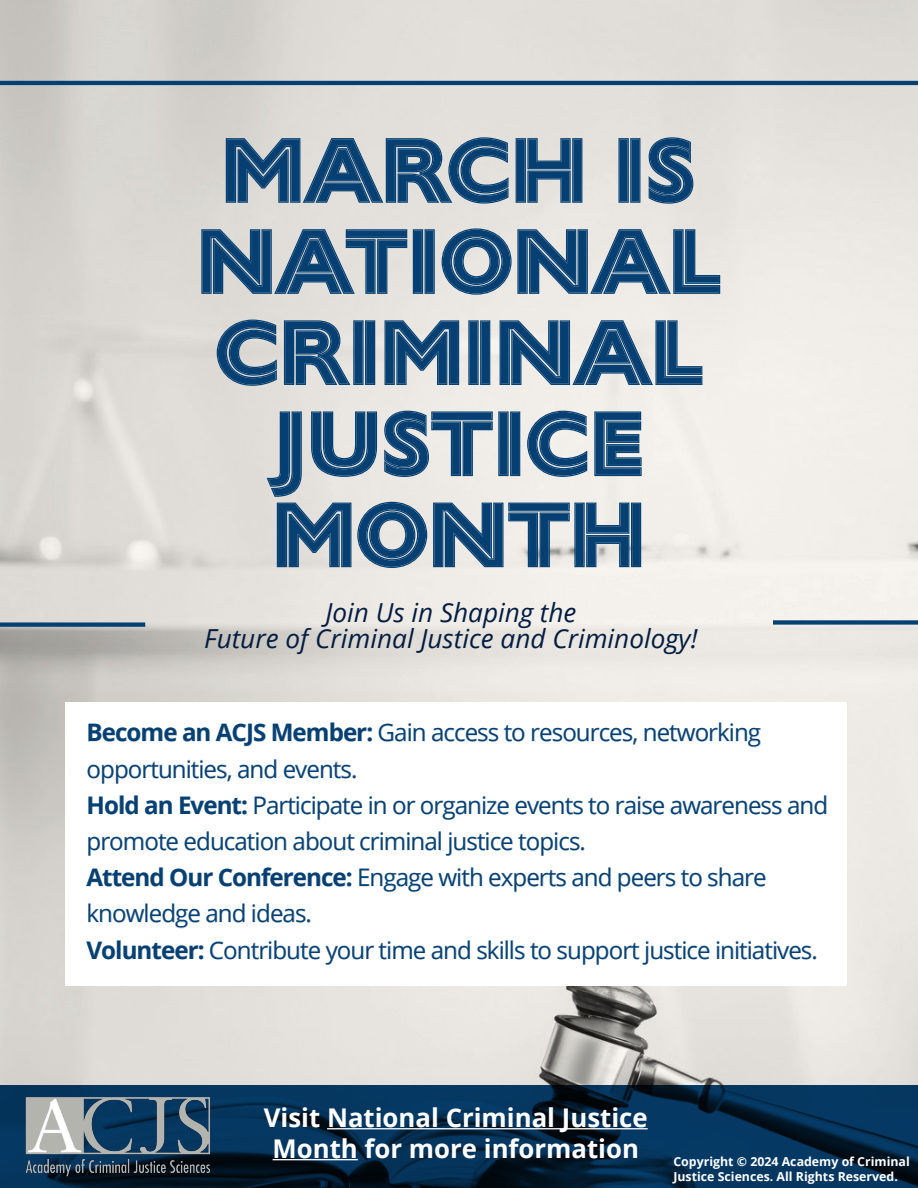
<style>
.page{position:relative;width:918px;height:1188px;background:#fff}
.page>*{position:absolute;margin:0;border:0;box-sizing:border-box;transform-origin:0 0}
.t1{font:700 91.05px/91.1px "Gill Sans Nova Inline";color:#064072;text-align:center}
.t2{font:italic 26.25px/26.2px "Open Sans";color:#031d40;text-align:center}
.t3{font:700 25.8px/30.9px "Open Sans";color:#fff;text-align:center}
.t4{font:24.15px/36.2px "Open Sans";letter-spacing:-.04em;color:#064072}
.t5{font:700 12.3px/14.9px "Open Sans";color:#fff}
.s1{font-weight:700}
</style>
<div class="page">
<img style="left:0;top:0;width:918px;height:1086px">
<svg style="left:201px;top:137px;width:519px;height:431px;background:#d1d5d5"></svg>
<svg style="left:0;top:1086px;width:918px;height:102px;background:#042b4c"></svg>
<div style="left:66px;top:702px;width:781px;height:283px;background:#fff"></div>
<svg style="left:86px;top:723px;width:740px;height:242px"></svg>
<hr style="left:327px;top:1128px;width:321px;height:1px;background:#fff">
<hr style="left:273px;top:1159px;width:85px;height:1px;background:#fff">
<hr style="left:0;top:81px;width:918px;height:4px;background:#064072">
<div style="left:773px;top:620px;width:145px;height:5px;background:#064072"></div>
<div style="left:0;top:622px;width:145px;height:5px;background:#064072"></div>
<img style="left:18px;top:1090px;width:198px;height:89px">
<h1 class="t1" style="left:197px;top:121px;width:525px">MARCH IS<br>NATIONAL<br>CRIMINAL<br>JUSTICE<br>MONTH</h1>
<p class="t2" style="left:204px;top:599px;width:495px">Join Us in Shaping the<br>Future of Criminal Justice and Criminology!</p>
<p class="t4" style="left:87px;top:714px;width:743px"><span class="s1">Become an ACJS Member:</span> Gain access to resources, networking opportunities, and events.<br><span class="s1">Hold an Event:</span> Participate in or organize events to raise awareness and promote education about criminal justice topics.<br><span class="s1">Attend Our Conference:</span> Engage with experts and peers to share knowledge and ideas.<br><span class="s1">Volunteer:</span> Contribute your time and skills to support justice initiatives.</p>
<p class="t3" style="left:264px;top:1101px;width:385px">Visit National Criminal Justice<br>Month for more information</p>
<p class="t5" style="left:673px;top:1154px;width:238px">Copyright © 2024 Academy of Criminal<br>Justice Sciences. All Rights Reserved.</p>
</div>
